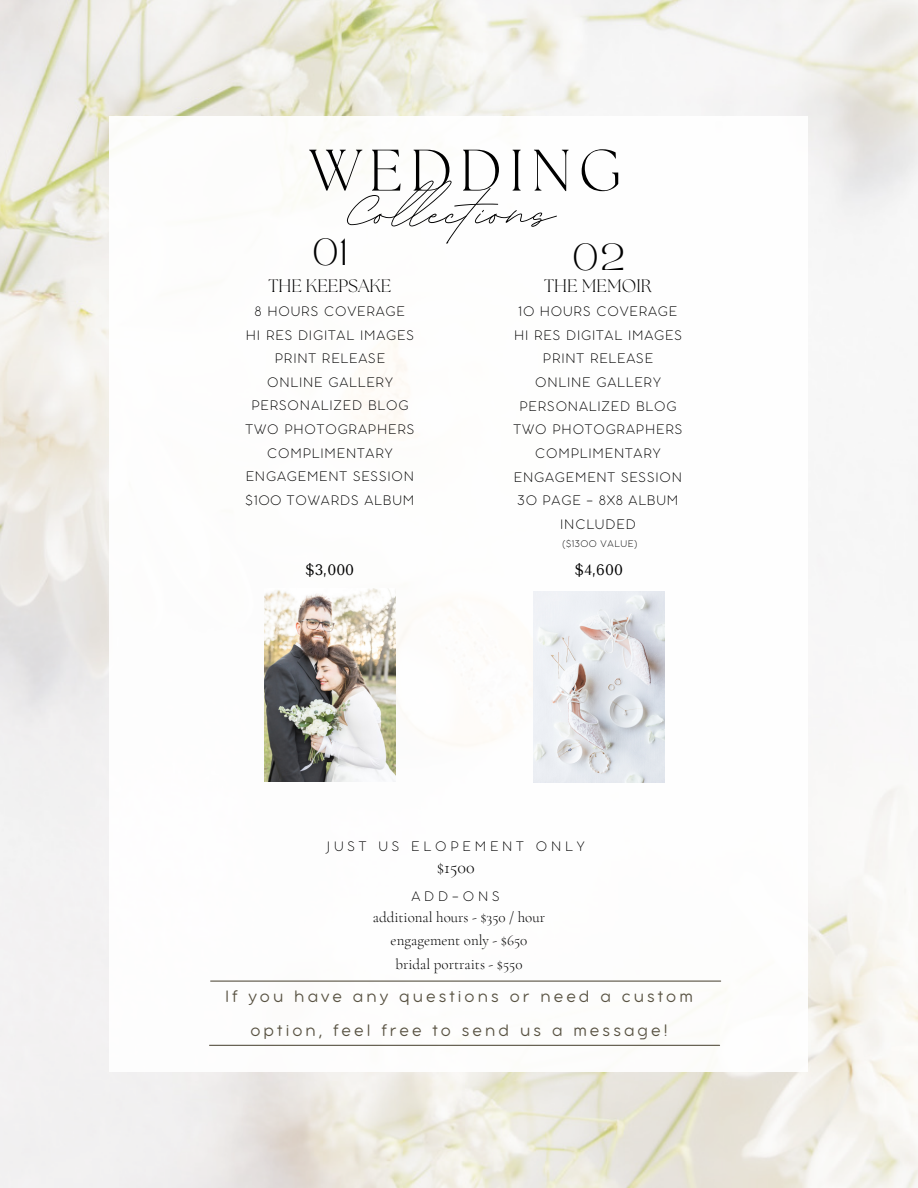
<style>
.page{position:relative;width:918px;height:1188px;background:#fff}
.page>*{position:absolute;margin:0;border:0;box-sizing:border-box;transform-origin:0 0}
.t1{font:82.35px "BD Script";color:#000}
.t2{font:300 58.5px "The Seasons";letter-spacing:.13em;color:#000}
.t3{font:26.4px "TAN MONCHERI Regular";color:#000}
.t4{font:300 18px/34.8px "Aristotelica Pro Tx";letter-spacing:.17em;color:#585242;text-align:center}
.t5{font:300 18px "The Seasons";color:#000}
.t6{font:300 18px "Cormorant Garamond";color:#000}
.t7{font:300 expanded 15px/23.7px "Aristotelica Pro Tx";letter-spacing:.055em;color:#000;text-align:center}
.t8{font:300 15px/23.7px "Cormorant Garamond";color:#000;text-align:center}
.t9{font:300 expanded 15px "Aristotelica Pro Tx";letter-spacing:.255em;color:#000}
.t10{font:15px "Tenor Sans";color:#000}
.t11{font:300 expanded 10.5px "Aristotelica Pro Tx";letter-spacing:.055em;color:#000}
</style>
<div class="page">
<img style="left:0;top:0;width:918px;height:1188px">
<div style="left:110px;top:116px;width:698px;height:956px;background:#fff"></div>
<hr style="left:211px;top:981px;width:510px;height:1px;background:#585242">
<hr style="left:210px;top:1045px;width:510px;height:1px;background:#585242">
<img style="left:265px;top:588px;width:130px;height:194px">
<img style="left:534px;top:592px;width:130px;height:190px">
<h2 class="t2" style="left:310px;top:144px;width:313px">WEDDING</h2>
<h1 class="t1" style="left:349px;top:158px;width:208px">Collections</h1>
<p class="t5" style="left:268px;top:278px;width:124px">THE KEEPSAKE</p>
<p class="t5" style="left:544px;top:278px;width:109px">THE MEMOIR</p>
<h3 class="t3" style="left:313px;top:238px;width:36px">01</h3>
<h3 class="t3" style="left:573px;top:243px;width:53px">02</h3>
<p class="t7" style="left:246px;top:300px;width:170px">8 HOURS COVERAGE<br>HI RES DIGITAL IMAGES<br>PRINT RELEASE<br>ONLINE GALLERY<br>PERSONALIZED BLOG<br>TWO PHOTOGRAPHERS<br>COMPLIMENTARY<br>ENGAGEMENT SESSION $100 TOWARDS ALBUM</p>
<p class="t7" style="left:514px;top:301px;width:170px">10 HOURS COVERAGE<br>HI RES DIGITAL IMAGES<br>PRINT RELEASE<br>ONLINE GALLERY<br>PERSONALIZED BLOG<br>TWO PHOTOGRAPHERS<br>COMPLIMENTARY<br>ENGAGEMENT SESSION<br>30 PAGE - 8X8 ALBUM<br>INCLUDED</p>
<p class="t11" style="left:562px;top:540px;width:76px">($1300 VALUE)</p>
<p class="t10" style="left:306px;top:561px;width:50px">$3,000</p>
<p class="t10" style="left:575px;top:561px;width:50px">$4,600</p>
<p class="t9" style="left:327px;top:841px;width:259px">JUST US ELOPEMENT ONLY</p>
<p class="t6" style="left:437px;top:856px;width:39px">$1500</p>
<p class="t7" style="left:411px;top:886px;width:90px">ADD-ONS</p>
<p class="t8" style="left:373px;top:905px;width:174px">additional hours - $350 / hour engagement only - $650 bridal portraits - $550</p>
<p class="t4" style="left:225px;top:980px;width:469px">If you have any questions or need a custom option, feel free to send us a message!</p>
</div>
